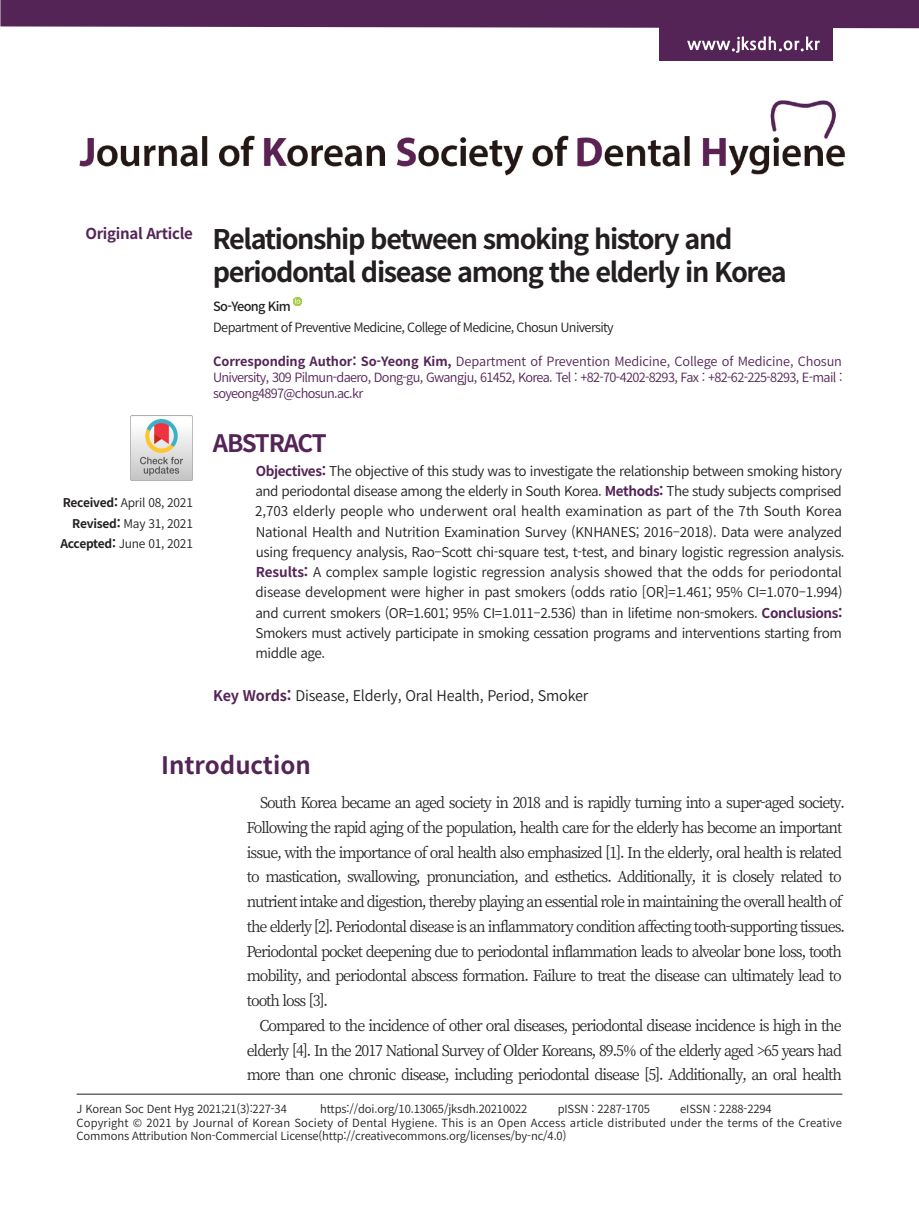
<style>
.page{position:relative;width:919px;height:1217px;background:#fff}
.page>*{position:absolute;margin:0;border:0;box-sizing:border-box;transform-origin:0 0}
._002__Title__ENG{font:700 27px/33px "Source Han Sans KR";letter-spacing:-.05em;color:#231f20}
._010__Body_Title_Lv{font:700 24px "Source Han Sans KR";color:#542457}
._006__Abstract_title{font:700 24px "Source Han Sans KR";letter-spacing:-.06em;color:#542457}
._013__Body{font:15px/24.8px "Source Han Serif K";letter-spacing:-.07em;color:#231f20}
._001__Category{font:700 15px "Source Han Sans KR";letter-spacing:-.02em;color:#542457}
._009__Keyword{font:14.7px "Source Han Sans KR";letter-spacing:-.01em;color:#231f20}
._007__Abstract{font:13.5px/20.2px "Source Han Sans KR";letter-spacing:-.025em;color:#231f20}
._005__corresponding{font:12.75px/15.8px "Source Han Sans KR";letter-spacing:-.05em;color:#542457;text-align:justify}
._004__Institution__E{font:12.75px "Source Han Sans KR";letter-spacing:-.05em;color:#231f20}
._003__author__ENG{font:500 12.75px "Source Han Sans KR";letter-spacing:-.05em;color:#231f20}
.t1{font:12px "Source Han Sans KR";letter-spacing:-.02em;color:#231f20}
.t2{font:11.25px/13.5px "Source Han Sans KR";letter-spacing:-.01em;color:#231f20}
.s1{font-weight:700}
.s2{font-weight:700;color:#542457}
</style>
<div class="page">
<div style="left:659px;top:26px;width:173px;height:35px;background:#542457"></div>
<svg style="left:687px;top:36px;width:132px;height:17px"></svg>
<div style="left:0;top:0;width:918px;height:28px;background:#542457"></div>
<img style="left:80px;top:100px;width:765px;height:76px">
<hr style="left:77px;top:1093px;width:765px;height:1px;background:#231f20">
<img style="left:130px;top:415px;width:63px;height:66px">
<svg style="left:293px;top:297px;width:8px;height:9px"></svg>
<p class="_001__Category" style="left:85px;top:225px;width:109px">Original Article</p>
<p class="t1" style="left:63px;top:496px;width:132px"><span class="s1">Received:</span> April 08, 2021</p>
<p class="t1" style="left:72px;top:516px;width:122px"><span class="s1">Revised:</span> May 31, 2021</p>
<p class="t1" style="left:60px;top:536px;width:134px"><span class="s1">Accepted:</span> June 01, 2021</p>
<p class="_002__Title__ENG" style="left:212px;top:223px;width:575px">Relationship between smoking history and periodontal disease among the elderly in Korea</p>
<p class="_003__author__ENG" style="left:213px;top:299px;width:79px">So-Yeong Kim</p>
<p class="_004__Institution__E" style="left:213px;top:320px;width:402px">Department of Preventive Medicine, College of Medicine, Chosun University</p>
<p class="_005__corresponding" style="left:213px;top:354px;width:631px"><span class="s1">Corresponding Author: So-Yeong Kim,</span> Department of Prevention Medicine, College of Medicine, Chosun University, 309 Pilmun-daero, Dong-gu, Gwangju, 61452, Korea. Tel : +82-70-4202-8293, Fax : +82-62-225-8293, E-mail : soyeong4897@chosun.ac.kr</p>
<p class="_006__Abstract_title" style="left:213px;top:429px;width:115px">ABSTRACT</p>
<p class="_007__Abstract" style="left:255px;top:461px;width:591px"><span class="s2">Objectives:</span> The objective of this study was to investigate the relationship between smoking history and periodontal disease among the elderly in South Korea. <span class="s2">Methods:</span> The study subjects comprised 2,703 elderly people who underwent oral health examination as part of the 7th South Korea National Health and Nutrition Examination Survey (KNHANES; 2016–2018). Data were analyzed using frequency analysis, Rao–Scott chi-square test, t-test, and binary logistic regression analysis.<br><span class="s2">Results:</span> A complex sample logistic regression analysis showed that the odds for periodontal disease development were higher in past smokers (odds ratio [OR]=1.461; 95% CI=1.070–1.994) and current smokers (OR=1.601; 95% CI=1.011–2.536) than in lifetime non-smokers. <span class="s2">Conclusions:<br></span>Smokers must actively participate in smoking cessation programs and interventions starting from middle age.</p>
<p class="_009__Keyword" style="left:213px;top:687px;width:376px"><span class="s2">Key Words:</span> Disease, Elderly, Oral Health, Period, Smoker</p>
<p class="_010__Body_Title_Lv" style="left:161px;top:751px;width:151px">Introduction</p>
<p class="_013__Body" style="left:246px;top:790px;width:600px;text-indent:14px">South Korea became an aged society in 2018 and is rapidly turning into a super-aged society.<br>Following the rapid aging of the population, health care for the elderly has become an important issue, with the importance of oral health also emphasized [1]. In the elderly, oral health is related to mastication, swallowing, pronunciation, and esthetics. Additionally, it is closely related to nutrient intake and digestion, thereby playing an essential role in maintaining the overall health of the elderly [2]. Periodontal disease is an inflammatory condition affecting tooth-supporting tissues.<br>Periodontal pocket deepening due to periodontal inflammation leads to alveolar bone loss, tooth mobility, and periodontal abscess formation. Failure to treat the disease can ultimately lead to tooth loss [3].</p>
<p class="_013__Body" style="left:247px;top:1013px;width:596px;text-align:justify;text-indent:13px">Compared to the incidence of other oral diseases, periodontal disease incidence is high in the elderly [4]. In the 2017 National Survey of Older Koreans, 89.5% of the elderly aged &gt;65 years had more than one chronic disease, including periodontal disease [5]. Additionally, an oral health</p>
<p class="t2" style="left:77px;top:1102px;width:212px">J Korean Soc Dent Hyg 2021;21(3):227-34</p>
<p class="t2" style="left:320px;top:1102px;width:209px">https://doi.org/10.13065/jksdh.20210022</p>
<p class="t2" style="left:557px;top:1102px;width:94px">pISSN : 2287-1705</p>
<p class="t2" style="left:680px;top:1102px;width:93px">eISSN : 2288-2294</p>
<p class="t2" style="left:77px;top:1115px;width:766px">Copyright © 2021 by Journal of Korean Society of Dental Hygiene. This is an Open Access article distributed under the terms of the Creative<br>Commons Attribution Non-Commercial License(http://creativecommons.org/licenses/by-nc/4.0)</p>
</div>
